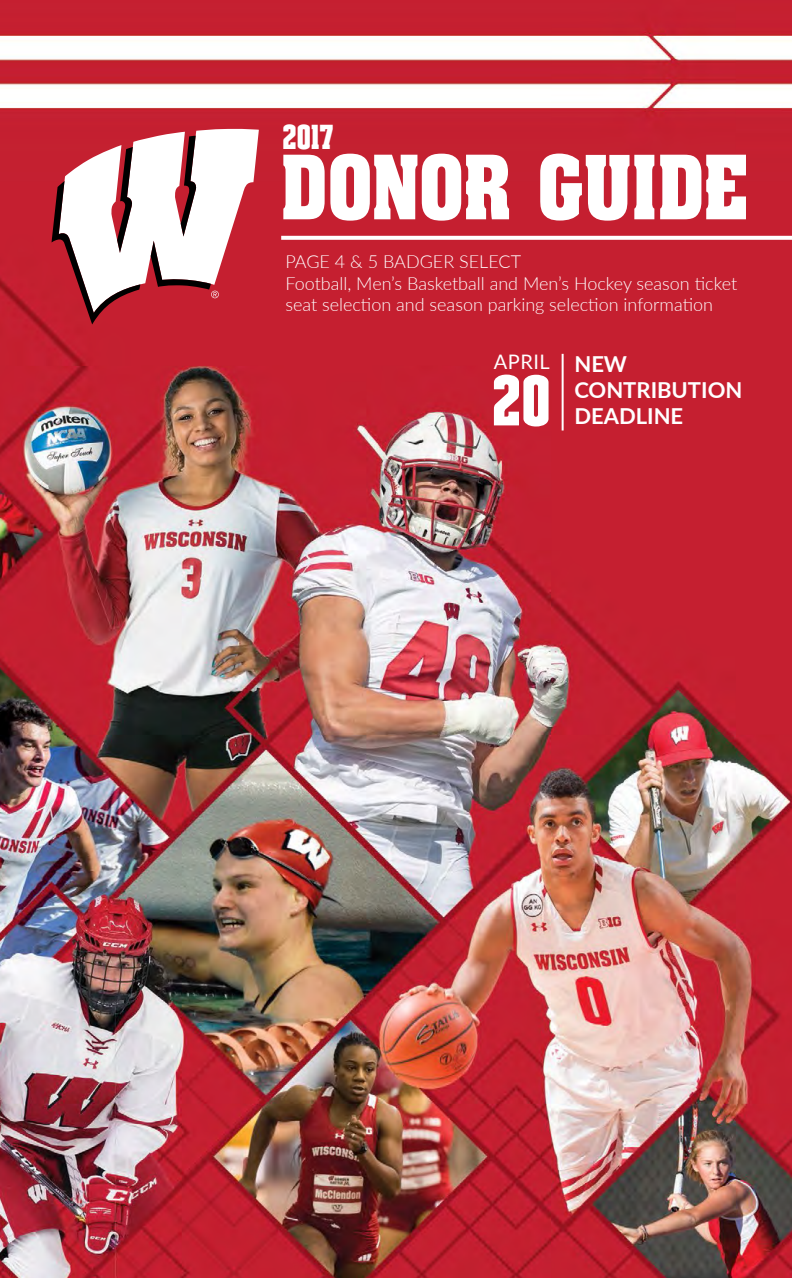
<style>
.page{position:relative;width:792px;height:1278px;background:#fff}
.page>*{position:absolute;margin:0;border:0;box-sizing:border-box;transform-origin:0 0}
.t1{font:96px "W Isconsin";letter-spacing:.025em;color:#fff}
.t2{font:74px "W Isconsin";color:#fff}
.t3{font:36px "W Isconsin";color:#fff}
.t4{font:700 22px "Lato";color:#fff}
.t5{font:20px "Lato";letter-spacing:.025em;color:#fff}
.t6{font:300 18px/21.6px "Lato";color:#fff}
</style>
<div class="page">
<img style="left:0;top:0;width:792px;height:1278px">
<svg style="left:52px;top:129px;width:207px;height:195px"></svg>
<svg style="left:281px;top:236px;width:511px;height:4px"></svg>
<hr style="left:562px;top:354px;width:2px;height:77px;background:#fff">
<p class="t3" style="left:283px;top:118px;width:52px">2017</p>
<p class="t1" style="left:283px;top:135px;width:467px">DONOR GUIDE</p>
<p class="t6" style="left:285px;top:250px;width:237px">PAGE 4 &amp; 5 BADGER SELECT</p>
<p class="t6" style="left:285px;top:272px;width:453px">Football, Men’s Basketball and Men’s Hockey season ticket seat selection and season parking selection information</p>
<p class="t5" style="left:494px;top:348px;width:57px">APRIL</p>
<p class="t2" style="left:494px;top:360px;width:58px">20</p>
<p class="t4" style="left:574px;top:347px;width:54px">NEW</p>
<p class="t4" style="left:574px;top:374px;width:170px">CONTRIBUTION</p>
<p class="t4" style="left:574px;top:400px;width:110px">DEADLINE</p>
</div>
